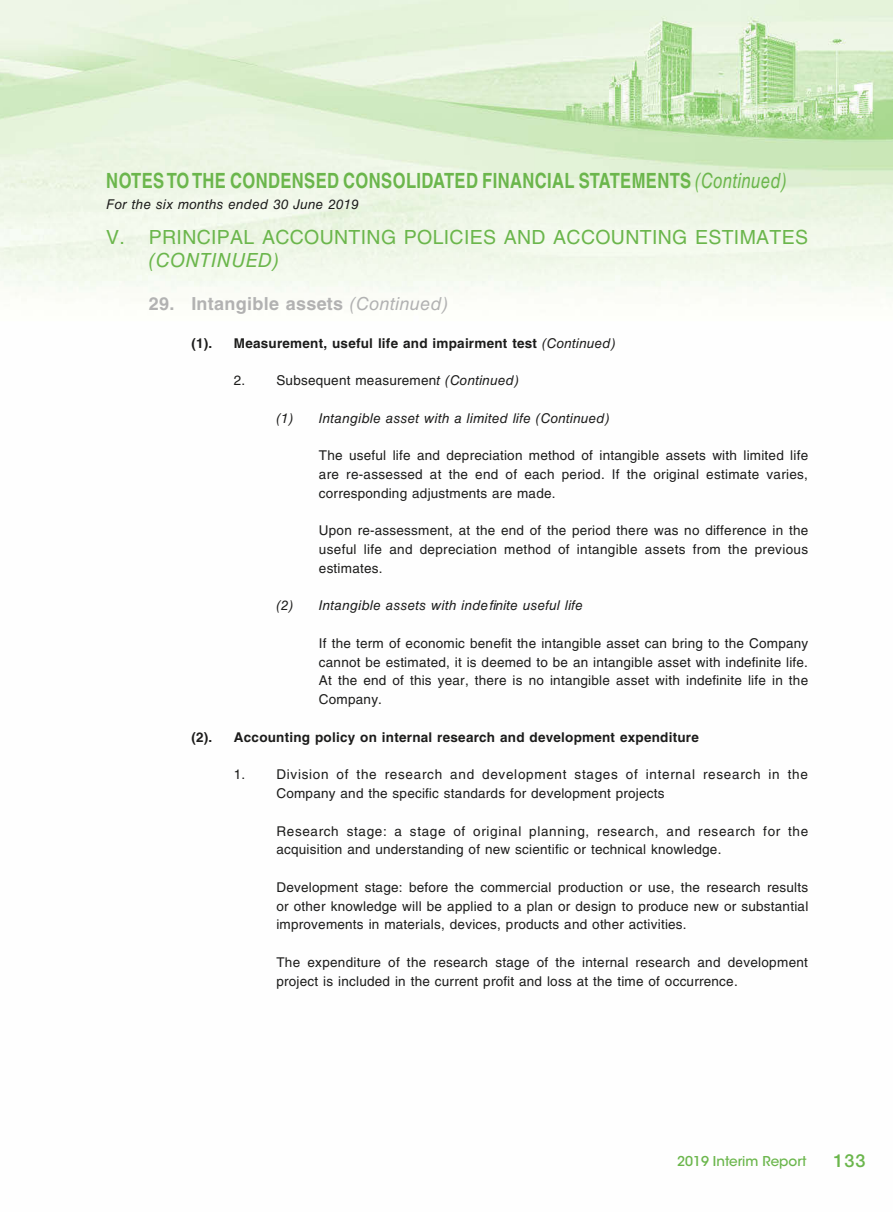
<style>
.page{position:relative;width:893px;height:1212px;background:#fff}
.page>*{position:absolute;margin:0;border:0;box-sizing:border-box;transform-origin:0 0}
.t1{font:700 21px "Helvetica LT Std";letter-spacing:.025em;color:#6bb64c;scale:.79 1}
.t2{font:19.5px "Helvetica LT Std";letter-spacing:.015em;color:#6bb64c}
.t3{font:italic 19.5px "Helvetica LT Std";letter-spacing:.015em;color:#6bb64c}
.t4{font:700 18px "Helvetica LT Std";letter-spacing:.015em;color:#b2b2b2}
.t5{font:500 18px "Helvetica Neue LT Std";color:#6bb64c}
.t6{font:13.5px/18.8px "Helvetica LT Std";letter-spacing:.015em;color:#1c1c1b;text-align:justify}
.t7{font:italic 13.5px "Helvetica LT Std";letter-spacing:.015em;color:#1c1c1b}
.t8{font:700 13.5px "Helvetica LT Std";letter-spacing:.015em;color:#1c1c1b}
.t9{font:13.5px/18.8px "Helvetica LT Std";letter-spacing:.055em;color:#1c1c1b}
.t10{font:500 13.5px "ITC Avant Garde Std";color:#6bb64c}
.s1{font-weight:400;font-style:italic}
.s2{font-style:italic}
</style>
<div class="page">
<img style="left:0;top:0;width:893px;height:299px">
<h1 class="t1" style="left:106px;top:167px;width:863px">NOTES TO THE CONDENSED CONSOLIDATED FINANCIAL STATEMENTS <span class="s1">(Continued)</span></h1>
<p class="t7" style="left:106px;top:196px;width:254px">For the six months ended 30 June 2019</p>
<h2 class="t2" style="left:106px;top:225px;width:703px">V. PRINCIPAL ACCOUNTING POLICIES AND ACCOUNTING ESTIMATES</h2>
<h2 class="t3" style="left:149px;top:249px;width:132px">(CONTINUED)</h2>
<h3 class="t4" style="left:149px;top:293px;width:301px">29. Intangible assets <span class="s1">(Continued)</span></h3>
<p class="t8" style="left:191px;top:335px;width:22px">(1).</p>
<p class="t8" style="left:234px;top:335px;width:383px">Measurement, useful life and impairment test <span class="s1">(Continued)</span></p>
<p class="t6" style="left:234px;top:371px;width:11px">2.</p>
<p class="t6" style="left:276px;top:371px;width:244px">Subsequent measuremen<span class="s2">t (Continued)</span></p>
<p class="t7" style="left:276px;top:410px;width:335px">(1) Intangible asset with a limited life (Continued)</p>
<p class="t6" style="left:319px;top:446px;width:491px">The useful life and depreciation method of intangible assets with limited life are re-assessed at the end of each period. If the original estimate varies, corresponding adjustments are made.</p>
<p class="t6" style="left:319px;top:521px;width:491px">Upon re-assessment, at the end of the period there was no difference in the useful life and depreciation method of intangible assets from the previous estimates.</p>
<p class="t7" style="left:276px;top:598px;width:308px">(2) Intangible assets with indefinite useful life</p>
<p class="t6" style="left:319px;top:634px;width:491px;text-align:left">If the term of economic benefit the intangible asset can bring to the Company cannot be estimated, it is deemed to be an intangible asset with indefinite life.<br>At the end of this year, there is no intangible asset with indefinite life in the Company.</p>
<p class="t8" style="left:191px;top:729px;width:22px">(2).</p>
<p class="t8" style="left:234px;top:729px;width:466px">Accounting policy on internal research and development expenditure</p>
<p class="t6" style="left:234px;top:765px;width:10px">1.</p>
<p class="t9" style="left:276px;top:765px;width:533px">Division of the research and development stages of internal research in the<br>Company and the specific standards for development projects</p>
<p class="t6" style="left:276px;top:821px;width:533px">Research stage: a stage of original planning, research, and research for the acquisition and understanding of new scientific or technical knowledge.</p>
<p class="t6" style="left:276px;top:878px;width:533px">Development stage: before the commercial production or use, the research results or other knowledge will be applied to a plan or design to produce new or substantial improvements in materials, devices, products and other activities.</p>
<p class="t6" style="left:276px;top:953px;width:533px">The expenditure of the research stage of the internal research and development project is included in the current profit and loss at the time of occurrence.</p>
<p class="t10" style="left:677px;top:1152px;width:131px">2019 Interim Report</p>
<h3 class="t5" style="left:833px;top:1150px;width:34px">133</h3>
</div>
